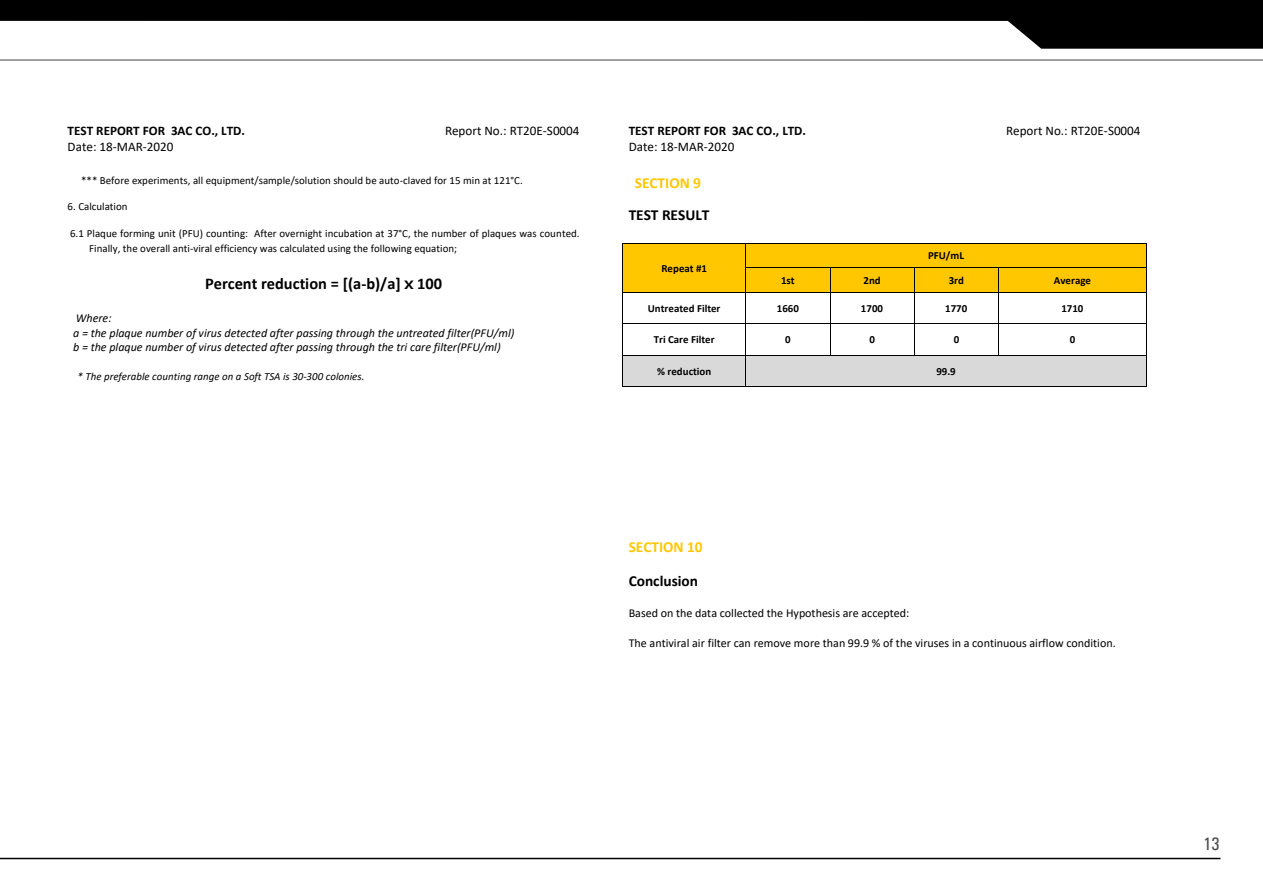
<style>
.page{position:relative;width:1263px;height:893px;background:#fff}
.page>*{position:absolute;margin:0;border:0;box-sizing:border-box;transform-origin:0 0}
.t1{font:18px "Univers Condensed";color:#4d4d4f}
.t2{font:700 16.35px "Calibri";color:#000}
.t3{font:700 15.3px "Calibri";color:#000}
.t4{font:700 15.3px "Calibri";color:#ffc700}
.t5{font:13.05px "Calibri";color:#000}
.t6{font:700 13.05px "Calibri";color:#000}
.t7{font:italic 12px/14.7px "Calibri";color:#000}
.t8{font:12px "Calibri";color:#000}
.t9{font:10.95px/15.1px "Calibri";color:#000}
.t10{font:700 10.95px "Calibri";color:#000}
.t11{font:italic 10.95px "Calibri";letter-spacing:.005em;color:#000}
.s1{font-family:"Malgun Gothic"}
</style>
<div class="page">
<hr style="left:0;top:858px;width:1220px;height:1px;background:#000">
<svg style="left:0;top:0;width:1263px;height:49px;fill:#000"></svg>
<hr style="left:0;top:59px;width:1263px;height:2px;background:#808285">
<div style="left:623px;top:244px;width:123px;height:48px;background:#ffc700"></div>
<div style="left:746px;top:244px;width:400px;height:24px;background:#ffc700"></div>
<hr style="left:623px;top:243px;width:123px;height:1px;background:#000">
<hr style="left:746px;top:243px;width:400px;height:1px;background:#000">
<div style="left:746px;top:268px;width:84px;height:24px;background:#ffc700"></div>
<div style="left:830px;top:268px;width:84px;height:24px;background:#ffc700"></div>
<div style="left:914px;top:268px;width:84px;height:24px;background:#ffc700"></div>
<div style="left:999px;top:268px;width:147px;height:24px;background:#ffc700"></div>
<hr style="left:746px;top:268px;width:84px;height:1px;background:#000">
<hr style="left:830px;top:268px;width:84px;height:1px;background:#000">
<hr style="left:914px;top:268px;width:84px;height:1px;background:#000">
<hr style="left:999px;top:268px;width:147px;height:1px;background:#000">
<svg style="left:622px;top:243px;width:1px;height:49px"></svg>
<hr style="left:623px;top:292px;width:123px;height:1px;background:#000">
<hr style="left:746px;top:292px;width:84px;height:1px;background:#000">
<svg style="left:830px;top:269px;width:1px;height:23px"></svg>
<hr style="left:830px;top:292px;width:84px;height:1px;background:#000">
<svg style="left:914px;top:269px;width:1px;height:23px"></svg>
<hr style="left:914px;top:292px;width:84px;height:1px;background:#000">
<svg style="left:998px;top:268px;width:1px;height:24px"></svg>
<hr style="left:999px;top:292px;width:147px;height:1px;background:#000">
<svg style="left:1146px;top:243px;width:1px;height:49px"></svg>
<hr style="left:622px;top:292px;width:1px;height:31px;background:#000">
<hr style="left:746px;top:292px;width:1px;height:31px;background:#000">
<hr style="left:830px;top:292px;width:1px;height:31px;background:#000">
<hr style="left:914px;top:292px;width:1px;height:31px;background:#000">
<hr style="left:998px;top:292px;width:1px;height:31px;background:#000">
<hr style="left:1146px;top:292px;width:1px;height:31px;background:#000">
<hr style="left:623px;top:323px;width:123px;height:1px;background:#000">
<hr style="left:746px;top:323px;width:84px;height:1px;background:#000">
<hr style="left:830px;top:323px;width:84px;height:1px;background:#000">
<hr style="left:914px;top:323px;width:84px;height:1px;background:#000">
<hr style="left:999px;top:323px;width:147px;height:1px;background:#000">
<hr style="left:622px;top:324px;width:1px;height:31px;background:#000">
<hr style="left:746px;top:324px;width:1px;height:31px;background:#000">
<hr style="left:830px;top:324px;width:1px;height:31px;background:#000">
<hr style="left:914px;top:324px;width:1px;height:31px;background:#000">
<hr style="left:998px;top:324px;width:1px;height:31px;background:#000">
<hr style="left:1146px;top:324px;width:1px;height:31px;background:#000">
<div style="left:623px;top:355px;width:123px;height:31px;background:#d9d9d9"></div>
<div style="left:746px;top:355px;width:400px;height:31px;background:#d9d9d9"></div>
<hr style="left:623px;top:355px;width:123px;height:1px;background:#000">
<hr style="left:746px;top:355px;width:84px;height:1px;background:#000">
<hr style="left:830px;top:355px;width:84px;height:1px;background:#000">
<hr style="left:914px;top:355px;width:84px;height:1px;background:#000">
<hr style="left:999px;top:355px;width:147px;height:1px;background:#000">
<hr style="left:622px;top:355px;width:1px;height:31px;background:#000">
<hr style="left:623px;top:386px;width:123px;height:1px;background:#000">
<hr style="left:746px;top:355px;width:1px;height:31px;background:#000">
<hr style="left:746px;top:386px;width:400px;height:1px;background:#000">
<hr style="left:1146px;top:355px;width:1px;height:31px;background:#000">
<p class="t6" style="left:68px;top:122px;width:179px">TEST REPORT FOR 3AC CO., LTD.</p>
<p class="t5" style="left:445px;top:122px;width:136px">Report No.: RT20E-S0004</p>
<p class="t5" style="left:68px;top:138px;width:107px">Date: 18-MAR-2020</p>
<p class="t9" style="left:81px;top:173px;width:443px">*** Before experiments, all equipment/sample/solution should be auto-claved for 15 min at 121°C.</p>
<p class="t9" style="left:68px;top:199px;width:61px">6. Calculation</p>
<p class="t9" style="left:89px;top:225px;width:492px;text-indent:-19px">6.1 Plaque forming unit (PFU) counting: After overnight incubation at 37°C, the number of plaques was counted.<br>Finally, the overall anti-viral efficiency was calculated using the following equation;</p>
<h2 class="t2" style="left:205px;top:272px;width:239px">Percent reduction = [(a-b)/a]<span class="s1">ⅹ</span>100</h2>
<p class="t7" style="left:73px;top:310px;width:443px">Where:<br>a = the plaque number of virus detected after passing through the untreated filter(PFU/ml) b = the plaque number of virus detected after passing through the tri care filter(PFU/ml)</p>
<p class="t11" style="left:78px;top:369px;width:288px">* The preferable counting range on a Soft TSA is 30-300 colonies.</p>
<p class="t6" style="left:629px;top:122px;width:179px">TEST REPORT FOR 3AC CO., LTD.</p>
<p class="t5" style="left:1006px;top:122px;width:136px">Report No.: RT20E-S0004</p>
<p class="t5" style="left:629px;top:138px;width:107px">Date: 18-MAR-2020</p>
<h3 class="t4" style="left:635px;top:172px;width:68px">SECTION 9</h3>
<h3 class="t3" style="left:629px;top:205px;width:82px">TEST RESULT</h3>
<p class="t10" style="left:661px;top:260px;width:47px">Repeat #1</p>
<p class="t10" style="left:928px;top:248px;width:38px">PFU/mL</p>
<p class="t10" style="left:781px;top:272px;width:15px">1st</p>
<p class="t10" style="left:863px;top:272px;width:19px">2nd</p>
<p class="t10" style="left:949px;top:272px;width:17px">3rd</p>
<p class="t10" style="left:1054px;top:272px;width:39px">Average</p>
<p class="t10" style="left:648px;top:300px;width:74px">Untreated Filter</p>
<p class="t10" style="left:777px;top:300px;width:24px">1660</p>
<p class="t10" style="left:861px;top:300px;width:24px">1700</p>
<p class="t10" style="left:945px;top:300px;width:24px">1770</p>
<p class="t10" style="left:1061px;top:300px;width:24px">1710</p>
<p class="t10" style="left:654px;top:332px;width:62px">Tri Care Filter</p>
<p class="t10" style="left:785px;top:332px;width:7px">0</p>
<p class="t10" style="left:869px;top:332px;width:7px">0</p>
<p class="t10" style="left:954px;top:332px;width:7px">0</p>
<p class="t10" style="left:1070px;top:332px;width:7px">0</p>
<p class="t10" style="left:657px;top:363px;width:56px">% reduction</p>
<p class="t10" style="left:936px;top:363px;width:21px">99.9</p>
<h3 class="t4" style="left:629px;top:536px;width:75px">SECTION 10</h3>
<h3 class="t3" style="left:629px;top:570px;width:71px">Conclusion</h3>
<p class="t8" style="left:629px;top:605px;width:282px">Based on the data collected the Hypothesis are accepted:</p>
<p class="t8" style="left:629px;top:634px;width:489px">The antiviral air filter can remove more than 99.9 % of the viruses in a continuous airflow condition.</p>
<h1 class="t1" style="left:1203px;top:833px;width:18px">13</h1>
</div>
